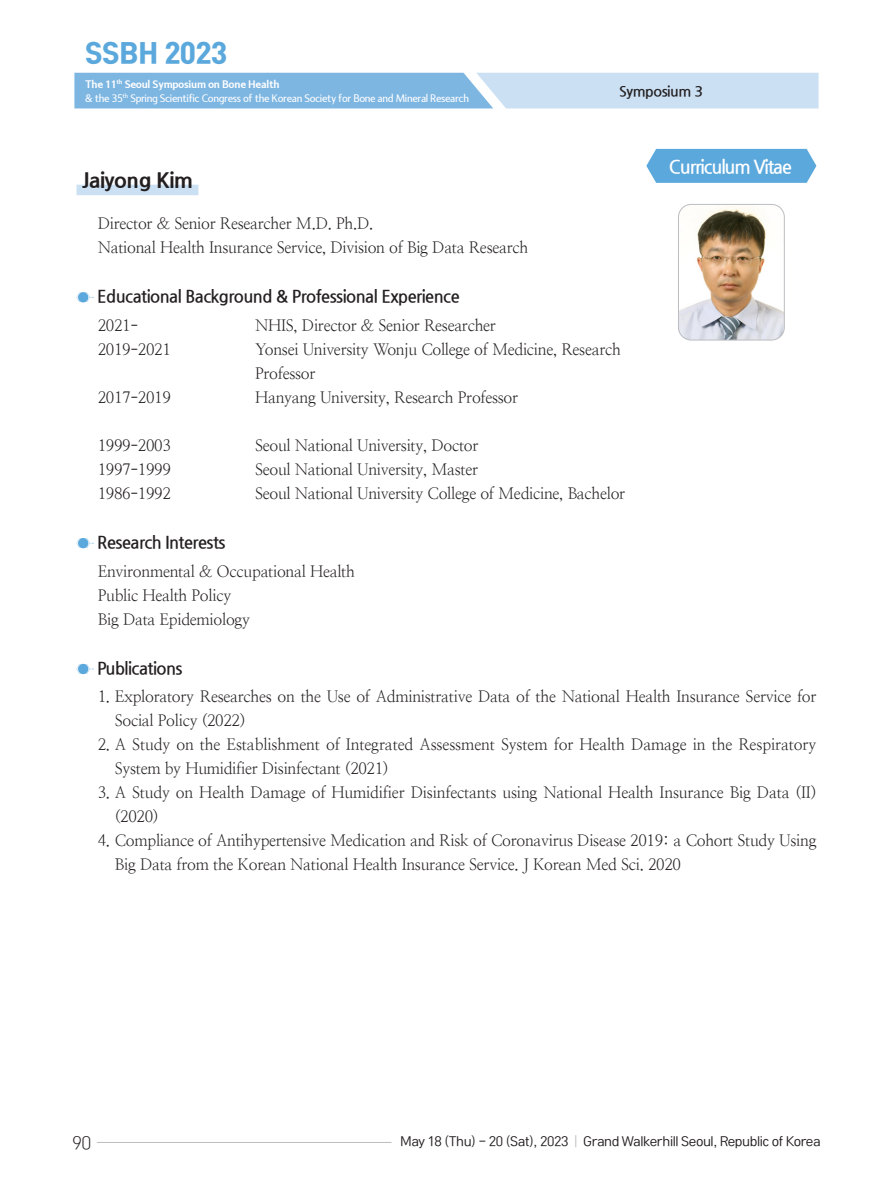
<style>
.page{position:relative;width:893px;height:1191px;background:#fff}
.page>*{position:absolute;margin:0;border:0;box-sizing:border-box;transform-origin:0 0}
.t1{font:27px "Rix Sin Head PBK";letter-spacing:-.02em;color:#5ba8dc}
.cv-이름2{font:800 21px "Nanum Gothic";letter-spacing:-.02em;color:#231f20}
.t2{font:700 18.9px "Nanum Gothic";letter-spacing:-.06em;color:#fff;scale:.95 1}
.cv-구분{font:700 17.4px "Nanum Gothic";letter-spacing:-.03em;color:#231f20;scale:.95 1}
.t3{font:17.25px "Rix Sin Head PL";color:#231f20}
.cv-논문{font:15.75px/24px "Nanum Myeongjo";letter-spacing:-.02em;color:#231f20}
.cv-본문{font:15.75px/24px "Nanum Myeongjo";letter-spacing:-.02em;color:#231f20}
.t4{font:700 14.25px "Nanum Gothic";letter-spacing:-.03em;color:#231f20}
.t5{font:12.75px "Rix Sin Head PM";letter-spacing:-.03em;color:#231f20}
.t6{font:12px/14.4px "LT Internet";letter-spacing:-.03em;color:#fff}
.s1{font-weight:700}
.s2{font-family:"Ko Pub World Batang";font-weight:300}
.s3{color:#bcbdc0}
</style>
<div class="page">
<hr style="left:97px;top:1142px;width:294px;height:1px;background:#bcbdc0">
<svg style="left:74px;top:73px;width:745px;height:35px;background:#a2c9e9"></svg>
<div style="left:77px;top:185px;width:121px;height:10px;background:#cbe0f3"></div>
<svg style="left:77px;top:293px;width:17px;height:9px"></svg>
<div style="left:78px;top:292px;width:10px;height:10px;background:#5ba8dc;border-radius:50%"></div>
<svg style="left:77px;top:538px;width:17px;height:10px"></svg>
<div style="left:78px;top:538px;width:10px;height:10px;background:#5ba8dc;border-radius:50%"></div>
<svg style="left:77px;top:664px;width:17px;height:9px"></svg>
<div style="left:78px;top:664px;width:10px;height:10px;background:#5ba8dc;border-radius:50%"></div>
<svg style="left:646px;top:149px;width:170px;height:34px;background:#64adde"></svg>
<img style="left:678px;top:204px;width:106px;height:136px">
<div style="left:678px;top:204px;width:106px;height:136px;border:1px solid #bcbdc0;border-radius:13px"></div>
<h1 class="t1" style="left:85px;top:36px;width:144px">SSBH 2023</h1>
<p class="t6" style="left:85px;top:77px;width:386px"><span class="s1">The 11</span><sup>th</sup> <span class="s1">Seoul Symposium on Bone Health<br></span>&amp; the 35<sup>th</sup> Spring Scientific Congress of the Korean Society for Bone and Mineral Research</p>
<p class="t4" style="left:619px;top:84px;width:86px">Symposium 3</p>
<p class="t2" style="left:669px;top:158px;width:131px">Curriculum Vitae</p>
<p class="cv-이름2" style="left:82px;top:169px;width:113px">Jaiyong Kim</p>
<p class="cv-본문" style="left:98px;top:211px;width:277px">Director &amp; Senior Researcher M.D. Ph.D.</p>
<p class="cv-본문" style="left:98px;top:235px;width:432px">National Health Insurance Service, Division of Big Data Research</p>
<p class="cv-구분" style="left:97px;top:288px;width:383px">Educational Background &amp; Professional Experience</p>
<p class="cv-본문" style="left:98px;top:313px;width:42px">2021<span class="s2">-</span></p>
<p class="cv-본문" style="left:255px;top:313px;width:242px">NHIS, Director &amp; Senior Researcher</p>
<p class="cv-본문" style="left:98px;top:337px;width:75px">2019<span class="s2">-</span>2021</p>
<p class="cv-본문" style="left:255px;top:337px;width:367px">Yonsei University Wonju College of Medicine, Research<br>Professor</p>
<p class="cv-본문" style="left:98px;top:385px;width:75px">2017<span class="s2">-</span>2019</p>
<p class="cv-본문" style="left:255px;top:385px;width:265px">Hanyang University, Research Professor</p>
<p class="cv-본문" style="left:98px;top:433px;width:75px">1999<span class="s2">-</span>2003</p>
<p class="cv-본문" style="left:255px;top:433px;width:225px">Seoul National University, Doctor</p>
<p class="cv-본문" style="left:98px;top:457px;width:75px">1997<span class="s2">-</span>1999</p>
<p class="cv-본문" style="left:255px;top:457px;width:225px">Seoul National University, Master</p>
<p class="cv-본문" style="left:98px;top:481px;width:75px">1986<span class="s2">-</span>1992</p>
<p class="cv-본문" style="left:255px;top:481px;width:372px">Seoul National University College of Medicine, Bachelor</p>
<p class="cv-구분" style="left:97px;top:534px;width:137px">Research Interests</p>
<p class="cv-본문" style="left:98px;top:559px;width:259px">Environmental &amp; Occupational Health</p>
<p class="cv-본문" style="left:98px;top:583px;width:135px">Public Health Policy</p>
<p class="cv-본문" style="left:98px;top:607px;width:154px">Big Data Epidemiology</p>
<p class="cv-구분" style="left:97px;top:660px;width:91px">Publications</p>
<p class="cv-논문" style="left:115px;top:684px;width:703px;text-indent:-17px">1. Exploratory Researches on the Use of Administrative Data of the National Health Insurance Service for<br>Social Policy (2022)</p>
<p class="cv-논문" style="left:115px;top:732px;width:703px;text-indent:-17px">2. A Study on the Establishment of Integrated Assessment System for Health Damage in the Respiratory<br>System by Humidifier Disinfectant (2021)</p>
<p class="cv-논문" style="left:115px;top:780px;width:703px;text-indent:-17px">3. A Study on Health Damage of Humidifier Disinfectants using National Health Insurance Big Data (II) (2020)</p>
<p class="cv-논문" style="left:115px;top:828px;width:703px;text-indent:-17px">4. Compliance of Antihypertensive Medication and Risk of Coronavirus Disease 2019: a Cohort Study Using<br>Big Data from the Korean National Health Insurance Service. J Korean Med Sci. 2020</p>
<p class="t3" style="left:72px;top:1132px;width:21px">90</p>
<p class="t5" style="left:400px;top:1133px;width:422px">May 18 (Thu) - 20 (Sat), 2023 <span class="s3">|</span> Grand Walkerhill Seoul, Republic of Korea</p>
</div>
